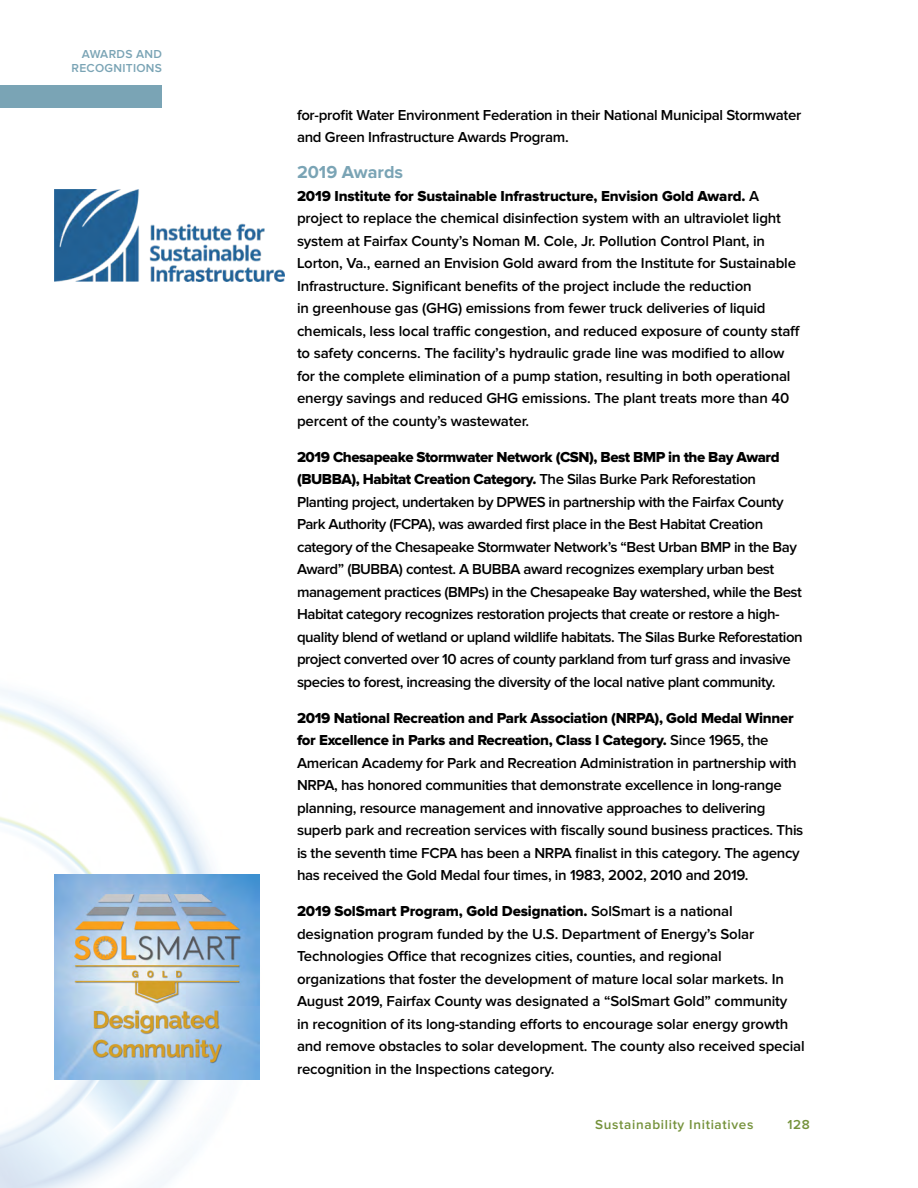
<style>
.page{position:relative;width:918px;height:1188px;background:#fff}
.page>*{position:absolute;margin:0;border:0;box-sizing:border-box;transform-origin:0 0}
.t1{font:700 18px "Proxima Nova";color:#7aa4b5}
.Body_Text{font:600 15px/22.5px "Proxima Nova";letter-spacing:-.02em;color:#000}
.t2{font:600 13.5px "Proxima Nova";letter-spacing:.05em;color:#75923b}
.t3{font:600 12px/14.4px "Proxima Nova";letter-spacing:.025em;color:#7aa4b5;text-align:right}
.s1{font-family:"Proxima Nova Extrabld";font-weight:400}
</style>
<div class="page">
<div style="left:0;top:86px;width:162px;height:22px;background:#7aa4b5"></div>
<img style="left:0;top:689px;width:260px;height:499px">
<img style="left:54px;top:190px;width:231px;height:92px">
<img style="left:54px;top:875px;width:205px;height:205px">
<p class="t3" style="left:72px;top:47px;width:92px">AWARDS AND<br>RECOGNITIONS</p>
<p class="Body_Text" style="left:297px;top:104px;width:506px">for-profit Water Environment Federation in their National Municipal Stormwater and Green Infrastructure Awards Program.</p>
<h4 class="t1" style="left:297px;top:164px;width:108px">2019 Awards</h4>
<p class="Body_Text" style="left:297px;top:185px;width:505px"><span class="s1">2019 Institute for Sustainable Infrastructure, Envision Gold Award.</span> A project to replace the chemical disinfection system with an ultraviolet light system at Fairfax County’s Noman M. Cole, Jr. Pollution Control Plant, in Lorton, Va., earned an Envision Gold award from the Institute for Sustainable Infrastructure. Significant benefits of the project include the reduction<br>in greenhouse gas (GHG) emissions from fewer truck deliveries of liquid chemicals, less local traffic congestion, and reduced exposure of county staff to safety concerns. The facility’s hydraulic grade line was modified to allow for the complete elimination of a pump station, resulting in both operational energy savings and reduced GHG emissions. The plant treats more than 40 percent of the county’s wastewater.</p>
<p class="Body_Text" style="left:297px;top:446px;width:507px"><span class="s1">2019 Chesapeake Stormwater Network (CSN), Best BMP in the Bay Award (BUBBA), Habitat Creation Category.</span> The Silas Burke Park Reforestation Planting project, undertaken by DPWES in partnership with the Fairfax County Park Authority (FCPA), was awarded first place in the Best Habitat Creation category of the Chesapeake Stormwater Network’s “Best Urban BMP in the Bay Award” (BUBBA) contest. A BUBBA award recognizes exemplary urban best management practices (BMPs) in the Chesapeake Bay watershed, while the Best Habitat category recognizes restoration projects that create or restore a high&shy;quality blend of wetland or upland wildlife habitats. The Silas Burke Reforestation project converted over 10 acres of county parkland from turf grass and invasive species to forest, increasing the diversity of the local native plant community.</p>
<p class="Body_Text" style="left:297px;top:707px;width:508px"><span class="s1">2019 National Recreation and Park Association (NRPA), Gold Medal Winner for Excellence in Parks and Recreation, Class I Category.</span> Since 1965, the American Academy for Park and Recreation Administration in partnership with NRPA, has honored communities that demonstrate excellence in long-range planning, resource management and innovative approaches to delivering superb park and recreation services with fiscally sound business practices. This is the seventh time FCPA has been a NRPA finalist in this category. The agency has received the Gold Medal four times, in 1983, 2002, 2010 and 2019.</p>
<p class="Body_Text" style="left:297px;top:901px;width:509px"><span class="s1">2019 SolSmart Program, Gold Designation.</span> SolSmart is a national designation program funded by the U.S. Department of Energy’s Solar Technologies Office that recognizes cities, counties, and regional organizations that foster the development of mature local solar markets. In August 2019, Fairfax County was designated a “SolSmart Gold” community<br>in recognition of its long-standing efforts to encourage solar energy growth and remove obstacles to solar development. The county also received special recognition in the Inspections category.</p>
<p class="t2" style="left:595px;top:1118px;width:160px">Sustainability Initiatives</p>
<p class="t2" style="left:787px;top:1118px;width:24px">128</p>
</div>
